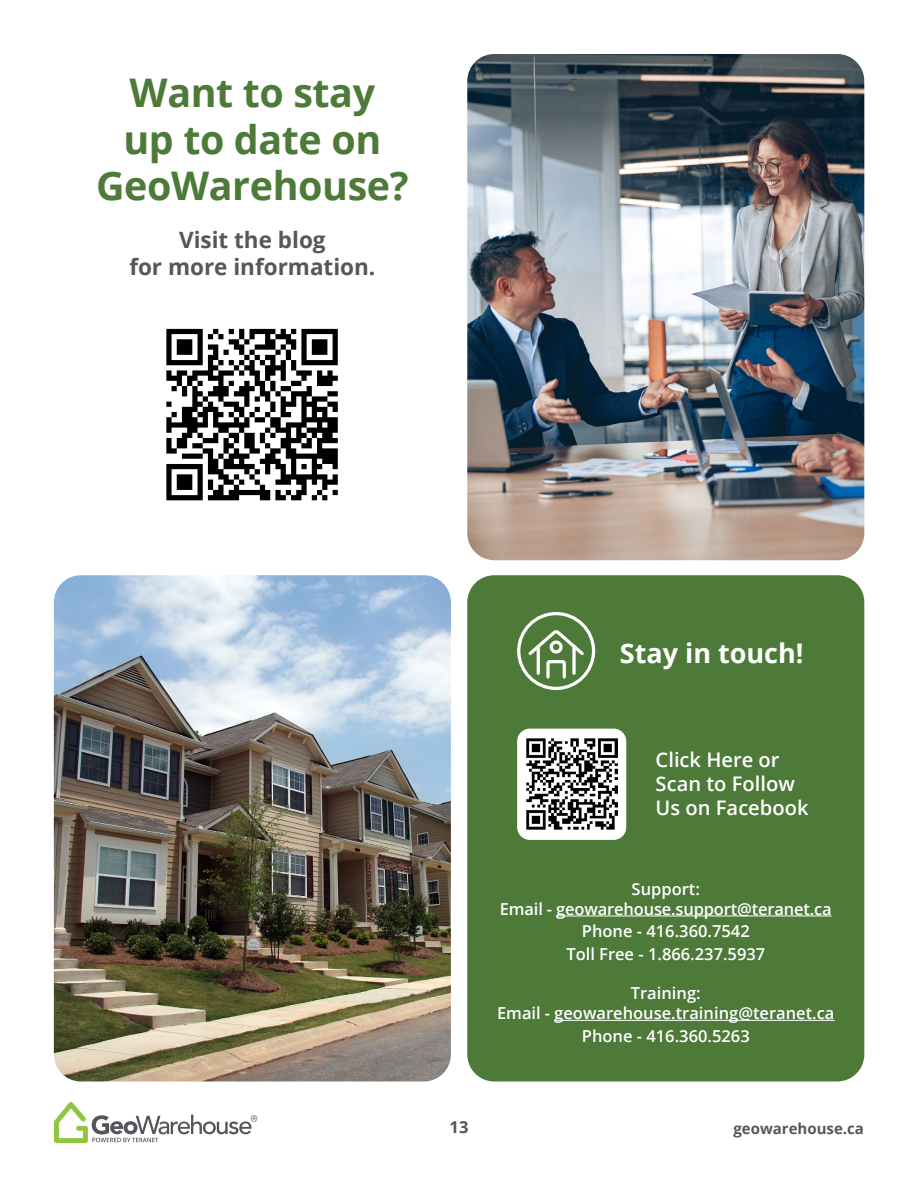
<style>
.page{position:relative;width:918px;height:1188px;background:#fff}
.page>*{position:absolute;margin:0;border:0;box-sizing:border-box;transform-origin:0 0}
.t1{font:700 39.45px/46.5px "Open Sans";letter-spacing:-.01em;color:#4d7a39;text-align:center}
.t2{font:700 27px "Open Sans";color:#fff}
.t3{font:700 22.5px/27px "Open Sans";color:#56575c;text-align:center}
.t4{font:600 20.1px/24.2px "Open Sans";color:#fff}
.t5{font:600 16.5px/19.8px "Open Sans";color:#fff;text-align:center}
.t6{font:700 16.5px "Open Sans";color:#56575c}
.t7{font:700 15px "Open Sans";color:#56575c}
</style>
<div class="page">
<svg style="left:54px;top:1102px;width:203px;height:41px"></svg>
<img style="left:467px;top:54px;width:397px;height:506px">
<img style="left:54px;top:575px;width:397px;height:507px">
<div style="left:467px;top:575px;width:397px;height:507px;background:#4d7a39;border-radius:27px"></div>
<hr style="left:556px;top:916px;width:276px;height:1px;background:#fff">
<hr style="left:554px;top:1020px;width:281px;height:1px;background:#fff">
<div style="left:517px;top:612px;width:78px;height:78px;border:3px solid #fff;border-radius:50%"></div>
<svg style="left:526px;top:627px;width:61px;height:53px"></svg>
<div style="left:550px;top:641px;width:13px;height:13px;border:3px solid #fff;border-radius:50%"></div>
<svg style="left:166px;top:329px;width:172px;height:171px"></svg>
<div style="left:517px;top:729px;width:109px;height:111px;background:#fff;border-radius:13px"></div>
<img style="left:526px;top:739px;width:91px;height:91px">
<h1 class="t1" style="left:96px;top:69px;width:314px">Want to stay<br>up to date on<br>GeoWarehouse?</h1>
<h3 class="t3" style="left:129px;top:226px;width:248px">Visit the blog<br>for more information.</h3>
<h2 class="t2" style="left:620px;top:634px;width:185px">Stay in touch!</h2>
<p class="t4" style="left:656px;top:747px;width:154px">Click Here or<br>Scan to Follow<br>Us on Facebook</p>
<p class="t5" style="left:500px;top:879px;width:333px">Support:<br>Email - geowarehouse.support@teranet.ca</p>
<p class="t5" style="left:566px;top:920px;width:200px;line-height:22.5px">Phone - 416.360.7542<br>Toll Free - 1.866.237.5937</p>
<p class="t5" style="left:497px;top:983px;width:339px">Training:<br>Email - geowarehouse.training@teranet.ca</p>
<p class="t5" style="left:582px;top:1025px;width:169px">Phone - 416.360.5263</p>
<p class="t6" style="left:450px;top:1116px;width:20px">13</p>
<p class="t7" style="left:733px;top:1118px;width:132px">geowarehouse.ca</p>
</div>
